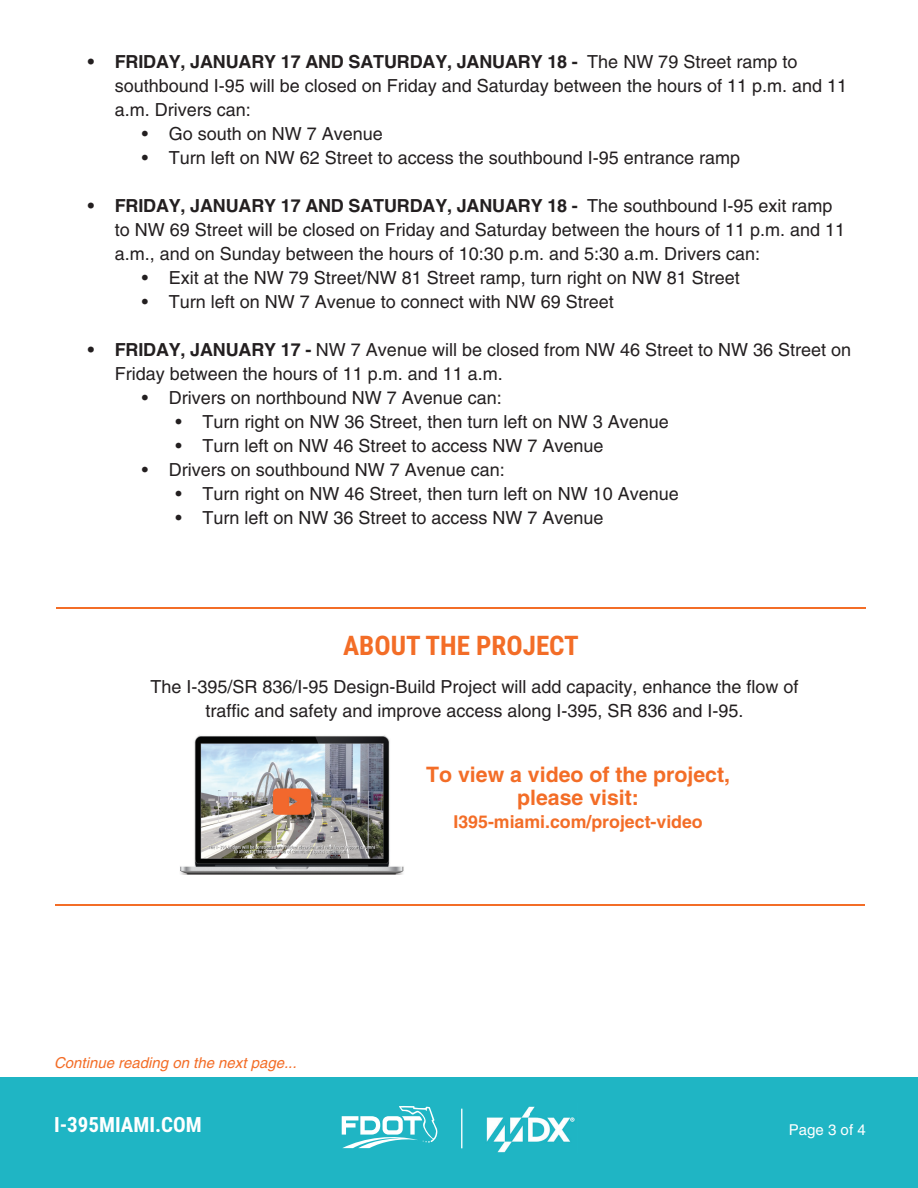
<style>
.page{position:relative;width:918px;height:1188px;background:#fff}
.page>*{position:absolute;margin:0;border:0;box-sizing:border-box;transform-origin:0 0}
.t1{font:700 27px "Roboto Condensed";color:#f36d27}
.t2{font:700 21.3px/23.1px "Helvetica";color:#f36d27;text-align:center}
.t3{font:700 21px "Roboto Condensed";color:#fff}
.t4{font:18px/24px "Helvetica";color:#231f20}
.t5{font:700 17.7px "Helvetica";color:#f36d27}
.t6{font:italic 15px "Helvetica";color:#f36d27}
.t7{font:15px "Helvetica";color:#fff}
.s1{font-weight:700}
</style>
<div class="page">
<div style="left:0;top:1077px;width:918px;height:111px;background:#1fb5c4"></div>
<hr style="left:461px;top:1109px;width:1px;height:39px;background:#fff">
<svg style="left:342px;top:1106px;width:95px;height:42px"></svg>
<img style="left:486px;top:1106px;width:89px;height:47px">
<img style="left:180px;top:735px;width:224px;height:140px">
<hr style="left:56px;top:607px;width:810px;height:1px;background:#f36d27">
<hr style="left:55px;top:904px;width:810px;height:1px;background:#f36d27">
<p class="t4" style="left:115px;top:50px;width:734px;text-indent:-27px"><span class="s1">• FRIDAY, JANUARY 17 AND SATURDAY, JANUARY 18 -</span> The NW 79 Street ramp to southbound I-95 will be closed on Friday and Saturday between the hours of 11 p.m. and 11 a.m. Drivers can:</p>
<p class="t4" style="left:142px;top:122px;width:243px">• Go south on NW 7 Avenue</p>
<p class="t4" style="left:142px;top:146px;width:600px">• Turn left on NW 62 Street to access the southbound I-95 entrance ramp</p>
<p class="t4" style="left:115px;top:194px;width:732px;text-indent:-27px"><span class="s1">• FRIDAY, JANUARY 17 AND SATURDAY, JANUARY 18 -</span> The southbound I-95 exit ramp to NW 69 Street will be closed on Friday and Saturday between the hours of 11 p.m. and 11 a.m., and on Sunday between the hours of 10:30 p.m. and 5:30 a.m. Drivers can:</p>
<p class="t4" style="left:142px;top:266px;width:600px">• Exit at the NW 79 Street/NW 81 Street ramp, turn right on NW 81 Street</p>
<p class="t4" style="left:142px;top:290px;width:474px">• Turn left on NW 7 Avenue to connect with NW 69 Street</p>
<p class="t4" style="left:115px;top:338px;width:738px;text-indent:-27px"><span class="s1">• FRIDAY, JANUARY 17 -</span> NW 7 Avenue will be closed from NW 46 Street to NW 36 Street on<br>Friday between the hours of 11 p.m. and 11 a.m.</p>
<p class="t4" style="left:142px;top:386px;width:362px">• Drivers on northbound NW 7 Avenue can:</p>
<p class="t4" style="left:176px;top:410px;width:495px">• Turn right on NW 36 Street, then turn left on NW 3 Avenue</p>
<p class="t4" style="left:176px;top:434px;width:430px">• Turn left on NW 46 Street to access NW 7 Avenue</p>
<p class="t4" style="left:142px;top:458px;width:365px">• Drivers on southbound NW 7 Avenue can:</p>
<p class="t4" style="left:176px;top:482px;width:505px">• Turn right on NW 46 Street, then turn left on NW 10 Avenue</p>
<p class="t4" style="left:176px;top:506px;width:430px">• Turn left on NW 36 Street to access NW 7 Avenue</p>
<h1 class="t1" style="left:343px;top:626px;width:237px">ABOUT THE PROJECT</h1>
<p class="t4" style="left:150px;top:674px;width:650px;text-align:center">The I-395/SR 836/I-95 Design-Build Project will add capacity, enhance the flow of traffic and safety and improve access along I-395, SR 836 and I-95.</p>
<p class="t6" style="left:54px;top:1054px;width:244px">Continue reading on the next page...</p>
<p class="t2" style="left:426px;top:762px;width:305px">To view a video of the project, please visit:</p>
<p class="t5" style="left:454px;top:811px;width:251px">I395-miami.com/project-video</p>
<p class="t3" style="left:54px;top:1110px;width:149px">I-395MIAMI.COM</p>
<p class="t7" style="left:789px;top:1121px;width:78px">Page 3 of 4</p>
</div>
